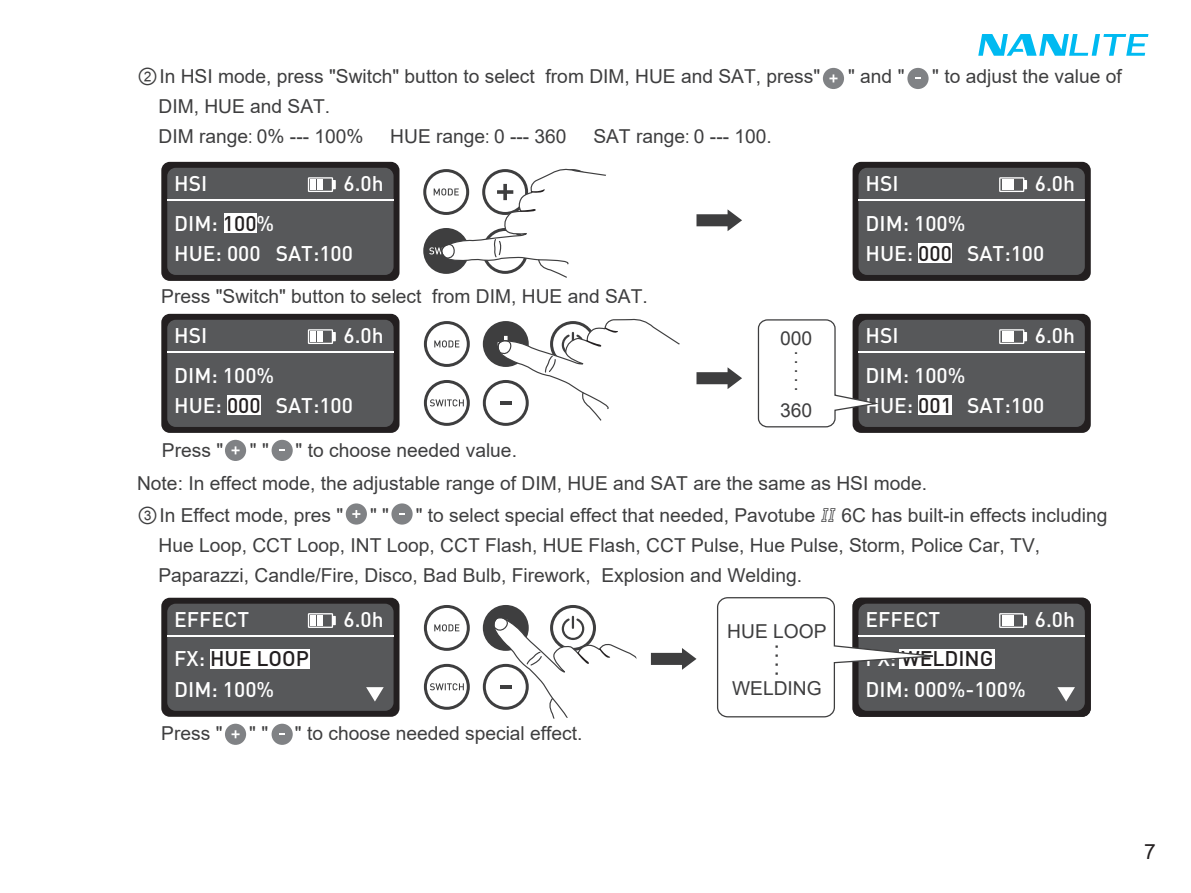
<style>
.page{position:relative;width:1191px;height:893px;background:#fff}
.page>*{position:absolute;margin:0;border:0;box-sizing:border-box;transform-origin:0 0}
.t1{font:500 21px/39.6px "DIN Pro";color:#fff}
.t2{font:500 21px "DIN Pro";color:#231f20}
.t3{font:21px "Arial";color:#231f20}
.t4{font:19.2px/30px "Arial";color:#3e3e3f}
.t5{font:19.2px/27px "Arial Unicode MS";color:#3e3e3f;text-align:center}
.t6{font:19.2px "FZLTHJW GB1 0";color:#3e3e3f}
.s1{font-family:"Arial Unicode MS";font-size:21px}
.s2{font-family:"Arial Narrow"}
.s3{color:#231f20}
.s4{font-family:"Anita SSNGV3"}
.s5{color:#fff}
</style>
<div class="page">
<svg style="left:978px;top:34px;width:170px;height:22px"></svg>
<div style="left:852px;top:598px;width:238px;height:119px;background:#231f20;border-radius:9px"></div>
<div style="left:858px;top:604px;width:226px;height:107px;background:#57585a;border-radius:9px"></div>
<hr style="left:858px;top:635px;width:226px;height:1px;background:#fff">
<svg style="left:1057px;top:687px;width:18px;height:15px"></svg>
<div style="left:899px;top:649px;width:96px;height:20px;background:#fff"></div>
<div style="left:852px;top:314px;width:238px;height:119px;background:#231f20;border-radius:9px"></div>
<div style="left:858px;top:320px;width:226px;height:107px;background:#57585a;border-radius:9px"></div>
<hr style="left:858px;top:351px;width:226px;height:2px;background:#fff">
<div style="left:918px;top:395px;width:33px;height:19px;background:#fff"></div>
<svg style="left:696px;top:209px;width:46px;height:22px"></svg>
<svg style="left:696px;top:367px;width:46px;height:22px"></svg>
<svg style="left:757px;top:319px;width:120px;height:109px"></svg>
<svg style="left:717px;top:597px;width:230px;height:121px"></svg>
<div style="left:423px;top:169px;width:46px;height:46px;border:3px solid #3e3e3f;border-radius:50%"></div>
<div style="left:425px;top:229px;width:43px;height:43px;background:#3e3e3f;border-radius:50%"></div>
<div style="left:423px;top:228px;width:46px;height:46px;border:3px solid #3e3e3f;border-radius:50%"></div>
<svg style="left:429px;top:168px;width:177px;height:110px"></svg>
<div style="left:424px;top:321px;width:46px;height:46px;border:3px solid #3e3e3f;border-radius:50%"></div>
<div style="left:424px;top:380px;width:46px;height:46px;border:3px solid #3e3e3f;border-radius:50%"></div>
<div style="left:484px;top:323px;width:43px;height:42px;background:#3e3e3f;border-radius:50%"></div>
<div style="left:483px;top:321px;width:46px;height:46px;border:3px solid #3e3e3f;border-radius:50%"></div>
<div style="left:483px;top:380px;width:46px;height:46px;border:3px solid #3e3e3f;border-radius:50%"></div>
<svg style="left:497px;top:319px;width:183px;height:107px"></svg>
<svg style="left:434px;top:340px;width:25px;height:7px"></svg>
<svg style="left:430px;top:399px;width:34px;height:7px"></svg>
<div style="left:161px;top:162px;width:238px;height:119px;background:#231f20;border-radius:9px"></div>
<div style="left:167px;top:168px;width:226px;height:107px;background:#57585a;border-radius:9px"></div>
<hr style="left:167px;top:199px;width:226px;height:2px;background:#fff">
<div style="left:224px;top:213px;width:32px;height:19px;background:#fff"></div>
<div style="left:852px;top:162px;width:238px;height:119px;background:#231f20;border-radius:9px"></div>
<div style="left:858px;top:168px;width:226px;height:107px;background:#57585a;border-radius:9px"></div>
<hr style="left:858px;top:199px;width:226px;height:2px;background:#fff">
<div style="left:918px;top:243px;width:33px;height:19px;background:#fff"></div>
<div style="left:161px;top:314px;width:238px;height:119px;background:#231f20;border-radius:9px"></div>
<div style="left:167px;top:320px;width:226px;height:107px;background:#57585a;border-radius:9px"></div>
<hr style="left:167px;top:351px;width:226px;height:2px;background:#fff">
<div style="left:227px;top:395px;width:33px;height:19px;background:#fff"></div>
<div style="left:161px;top:598px;width:238px;height:119px;background:#231f20;border-radius:9px"></div>
<div style="left:167px;top:604px;width:226px;height:107px;background:#57585a;border-radius:9px"></div>
<hr style="left:167px;top:635px;width:226px;height:1px;background:#fff">
<svg style="left:366px;top:687px;width:18px;height:14px"></svg>
<div style="left:210px;top:649px;width:99px;height:20px;background:#fff"></div>
<div style="left:424px;top:605px;width:46px;height:46px;border:3px solid #3e3e3f;border-radius:50%"></div>
<div style="left:424px;top:664px;width:46px;height:46px;border:3px solid #3e3e3f;border-radius:50%"></div>
<div style="left:484px;top:606px;width:43px;height:43px;background:#3e3e3f;border-radius:50%"></div>
<div style="left:483px;top:605px;width:46px;height:46px;border:3px solid #3e3e3f;border-radius:50%"></div>
<div style="left:483px;top:664px;width:46px;height:46px;border:3px solid #3e3e3f;border-radius:50%"></div>
<div style="left:550px;top:605px;width:46px;height:46px;border:3px solid #3e3e3f;border-radius:50%"></div>
<svg style="left:493px;top:616px;width:144px;height:103px"></svg>
<svg style="left:434px;top:624px;width:25px;height:7px"></svg>
<svg style="left:430px;top:683px;width:34px;height:7px"></svg>
<div style="left:907px;top:68px;width:21px;height:21px;background:#808285;border-radius:50%"></div>
<div style="left:823px;top:68px;width:21px;height:21px;background:#808285;border-radius:50%"></div>
<svg style="left:829px;top:74px;width:8px;height:8px"></svg>
<div style="left:271px;top:440px;width:22px;height:21px;background:#808285;border-radius:50%"></div>
<svg style="left:279px;top:449px;width:6px;height:2px"></svg>
<div style="left:225px;top:440px;width:21px;height:21px;background:#808285;border-radius:50%"></div>
<svg style="left:231px;top:446px;width:8px;height:8px"></svg>
<div style="left:271px;top:724px;width:22px;height:21px;background:#808285;border-radius:50%"></div>
<svg style="left:279px;top:733px;width:6px;height:2px"></svg>
<div style="left:225px;top:724px;width:21px;height:21px;background:#808285;border-radius:50%"></div>
<svg style="left:231px;top:730px;width:8px;height:8px"></svg>
<div style="left:391px;top:503px;width:21px;height:22px;background:#808285;border-radius:50%"></div>
<svg style="left:399px;top:513px;width:6px;height:2px"></svg>
<div style="left:346px;top:503px;width:21px;height:22px;background:#808285;border-radius:50%"></div>
<svg style="left:352px;top:510px;width:8px;height:8px"></svg>
<svg style="left:651px;top:648px;width:45px;height:22px"></svg>
<svg style="left:308px;top:613px;width:28px;height:15px"></svg>
<svg style="left:999px;top:613px;width:29px;height:15px"></svg>
<svg style="left:999px;top:329px;width:28px;height:15px"></svg>
<svg style="left:308px;top:329px;width:28px;height:15px"></svg>
<svg style="left:999px;top:177px;width:28px;height:15px"></svg>
<svg style="left:308px;top:177px;width:28px;height:15px"></svg>
<p class="t4" style="left:137px;top:61px;width:684px"><span class="s1">②</span>In HSI mode, press "Switch" button to select from DIM, HUE and SAT, press"</p>
<p class="t4" style="left:848px;top:61px;width:58px">" and "</p>
<p class="t4" style="left:932px;top:61px;width:191px">" to adjust the value of</p>
<p class="t4" style="left:158px;top:91px;width:207px">DIM, HUE and SAT.<br>DIM range<span class="s2">:</span> 0% --- 100%</p>
<p class="t4" style="left:390px;top:121px;width:178px">HUE range<span class="s2">:</span> 0 --- 360</p>
<p class="t4" style="left:593px;top:121px;width:180px">SAT range<span class="s2">:</span> 0 --- 100.</p>
<p class="t1" style="left:174px;top:163px;width:35px">HSI</p>
<p class="t1" style="left:174px;top:202px;width:101px">DIM: <span class="s3">100</span>%</p>
<p class="t1" style="left:865px;top:163px;width:35px">HSI</p>
<p class="t1" style="left:343px;top:163px;width:42px">6.0h</p>
<p class="t1" style="left:1034px;top:163px;width:42px">6.0h</p>
<p class="t1" style="left:865px;top:202px;width:101px">DIM: 100%</p>
<p class="t1" style="left:174px;top:232px;width:180px">HUE: 000 SAT:100</p>
<p class="t4" style="left:161px;top:281px;width:488px">Press "Switch" button to select from DIM, HUE and SAT.</p>
<p class="t1" style="left:865px;top:232px;width:180px">HUE: <span class="s3">000</span> SAT:100</p>
<p class="t1" style="left:174px;top:315px;width:35px">HSI</p>
<p class="t1" style="left:865px;top:315px;width:35px">HSI</p>
<p class="t1" style="left:343px;top:315px;width:42px">6.0h</p>
<p class="t1" style="left:1034px;top:315px;width:42px">6.0h</p>
<p class="t5" style="left:780px;top:324px;width:34px">000</p>
<p class="t5" style="left:793px;top:333px;width:7px">.</p>
<p class="t5" style="left:793px;top:342px;width:7px">.</p>
<p class="t5" style="left:793px;top:351px;width:7px">.</p>
<p class="t5" style="left:793px;top:360px;width:7px">.</p>
<p class="t5" style="left:780px;top:369px;width:34px">.<br>360</p>
<p class="t1" style="left:174px;top:354px;width:101px">DIM: 100%</p>
<p class="t1" style="left:865px;top:354px;width:101px">DIM: 100%</p>
<p class="t1" style="left:174px;top:384px;width:180px">HUE: <span class="s3">000</span> SAT:100</p>
<p class="t1" style="left:865px;top:384px;width:180px">HUE: <span class="s3">001</span> SAT:100</p>
<p class="t4" style="left:162px;top:435px;width:63px">Press "</p>
<p class="t4" style="left:250px;top:435px;width:20px">" "</p>
<p class="t4" style="left:295px;top:435px;width:223px">" to choose needed value.</p>
<p class="t4" style="left:137px;top:468px;width:791px">Note: In effect mode, the adjustable range of DIM, HUE and SAT are the same as HSI mode.</p>
<p class="t4" style="left:137px;top:500px;width:208px"><span class="s1">③</span>In Effect mode, pres "</p>
<p class="t4" style="left:370px;top:500px;width:20px">" "</p>
<p class="t4" style="left:158px;top:500px;width:950px;text-indent:257px">" to select special effect that needed, Pavotube <span class="s4">$</span> 6C has built-in effects including<br>Hue Loop, CCT Loop, INT Loop, CCT Flash, HUE Flash, CCT Pulse, Hue Pulse, Storm, Police Car, TV,<br>Paparazzi, Candle/Fire, Disco, Bad Bulb, Firework, Explosion and Welding.</p>
<p class="t1" style="left:174px;top:599px;width:136px">EFFECT<br>FX: <span class="s3">HUE LOOP</span></p>
<p class="t1" style="left:174px;top:668px;width:101px">DIM: 100%</p>
<p class="t1" style="left:865px;top:599px;width:76px">EFFECT</p>
<p class="t1" style="left:343px;top:599px;width:42px">6.0h</p>
<p class="t1" style="left:1034px;top:599px;width:42px">6.0h</p>
<p class="t4" style="left:727px;top:616px;width:101px">HUE LOOP</p>
<p class="t6" style="left:774px;top:630px;width:8px">.</p>
<p class="t6" style="left:774px;top:639px;width:8px">.</p>
<p class="t6" style="left:774px;top:648px;width:8px">.</p>
<p class="t6" style="left:774px;top:657px;width:8px">.</p>
<p class="t4" style="left:732px;top:673px;width:91px">WELDING</p>
<p class="t2" style="left:865px;top:644px;width:129px"><span class="s5">FX:</span> WELDING</p>
<p class="t1" style="left:865px;top:668px;width:162px">DIM: 000%-100%</p>
<p class="t4" style="left:161px;top:718px;width:63px">Press "</p>
<p class="t4" style="left:249px;top:718px;width:20px">" "</p>
<p class="t4" style="left:295px;top:718px;width:289px">" to choose needed special effect.</p>
<p class="t3" style="left:1144px;top:837px;width:13px">7</p>
</div>
